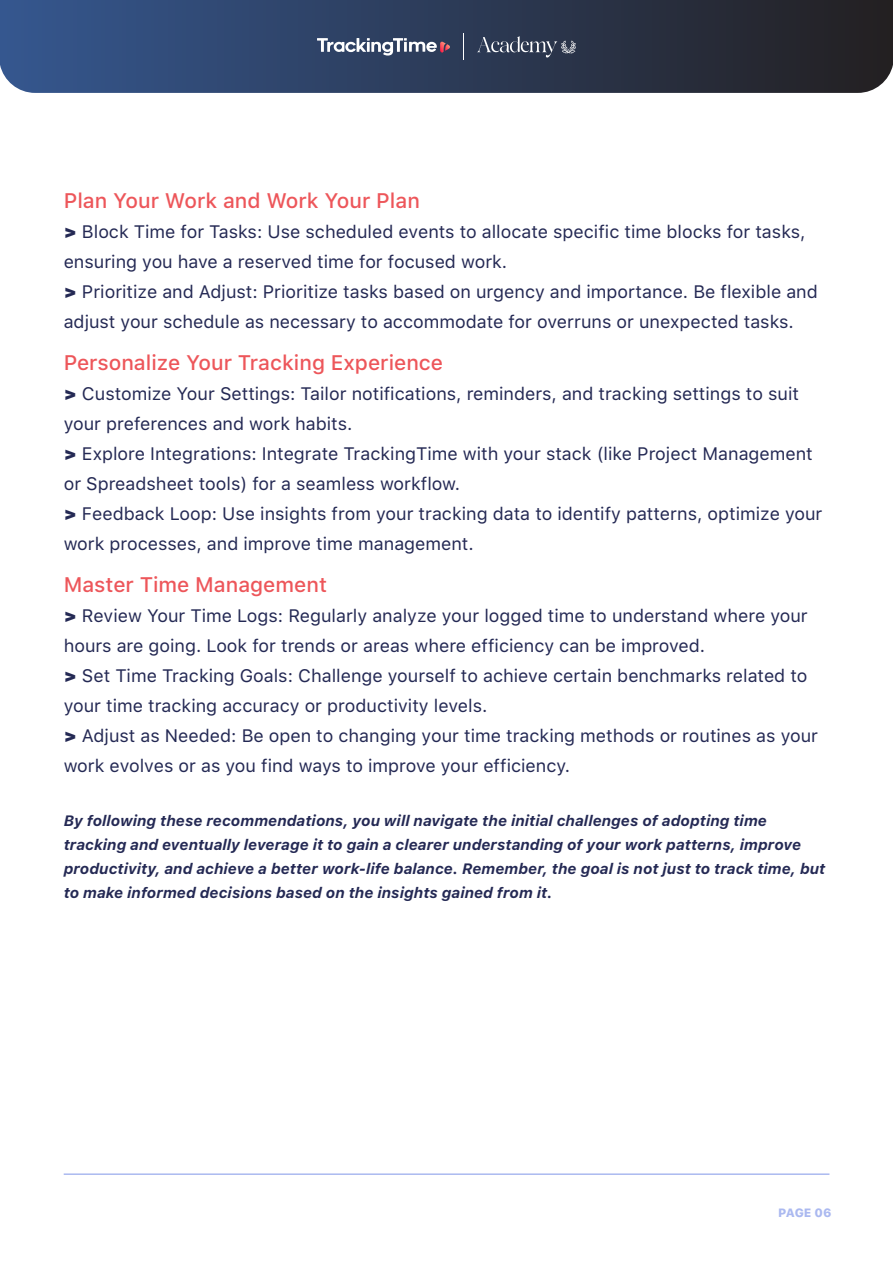
<style>
.page{position:relative;width:893px;height:1263px;background:#fff}
.page>*{position:absolute;margin:0;border:0;box-sizing:border-box;transform-origin:0 0}
.t1{font:500 21px "SF Pro Text";color:#ed565a}
.t2{font:18px/30px "SF Pro Text";color:#242954}
.t3{font:italic 700 15px/24px "SF Pro Text";color:#242954}
.t4{font:800 12px "SF Pro Text";letter-spacing:-.015em;color:#abb9f0}
.s1{font-weight:900}
</style>
<div class="page">
<svg style="left:0;top:0;width:893px;height:93px;background:#2d3d5a"></svg>
<svg style="left:317px;top:38px;width:133px;height:18px"></svg>
<svg style="left:477px;top:36px;width:99px;height:22px;background:#4b5569"></svg>
<svg style="left:463px;top:33px;width:1px;height:27px"></svg>
<hr style="left:64px;top:1173px;width:765px;height:2px;background:#abb9f0">
<p class="t1" style="left:64px;top:188px;width:358px">Plan Your Work and Work Your Plan</p>
<p class="t2" style="left:64px;top:217px;width:756px"><span class="s1">&gt;</span> Block Time for Tasks: Use scheduled events to allocate specific time blocks for tasks, ensuring you have a reserved time for focused work.<br><span class="s1">&gt;</span> Prioritize and Adjust: Prioritize tasks based on urgency and importance. Be flexible and adjust your schedule as necessary to accommodate for overruns or unexpected tasks.</p>
<p class="t1" style="left:64px;top:351px;width:381px">Personalize Your Tracking Experience</p>
<p class="t2" style="left:64px;top:379px;width:760px"><span class="s1">&gt;</span> Customize Your Settings: Tailor notifications, reminders, and tracking settings to suit your preferences and work habits.<br><span class="s1">&gt;</span> Explore Integrations: Integrate TrackingTime with your stack (like Project Management or Spreadsheet tools) for a seamless workflow.<br><span class="s1">&gt;</span> Feedback Loop: Use insights from your tracking data to identify patterns, optimize your work processes, and improve time management.</p>
<p class="t1" style="left:64px;top:573px;width:265px">Master Time Management</p>
<p class="t2" style="left:64px;top:601px;width:756px"><span class="s1">&gt;</span> Review Your Time Logs: Regularly analyze your logged time to understand where your hours are going. Look for trends or areas where efficiency can be improved.<br><span class="s1">&gt;</span> Set Time Tracking Goals: Challenge yourself to achieve certain benchmarks related to your time tracking accuracy or productivity levels.<br><span class="s1">&gt;</span> Adjust as Needed: Be open to changing your time tracking methods or routines as your work evolves or as you find ways to improve your efficiency.</p>
<p class="t3" style="left:64px;top:808px;width:763px">By following these recommendations, you will navigate the initial challenges of adopting time tracking and eventually leverage it to gain a clearer understanding of your work patterns, improve productivity, and achieve a better work-life balance. Remember, the goal is not just to track time, but to make informed decisions based on the insights gained from it.</p>
<p class="t4" style="left:778px;top:1206px;width:55px">PAGE 06</p>
</div>
